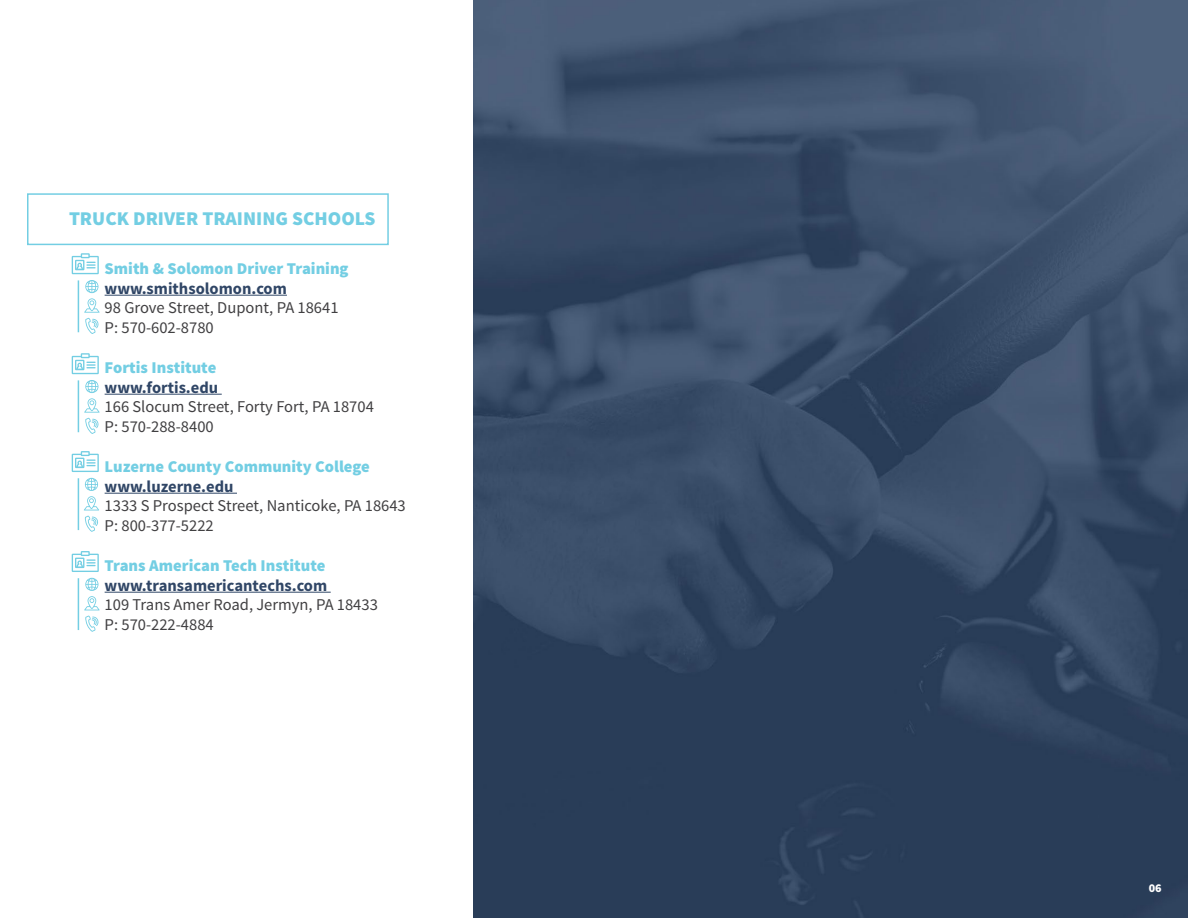
<style>
.page{position:relative;width:1188px;height:918px;background:#fff}
.page>*{position:absolute;margin:0;border:0;box-sizing:border-box;transform-origin:0 0}
.t1{font:900 19.5px "Source Sans Pro";color:#73cee3}
.t2{font:16.5px/19.8px "Source Sans Pro";color:#414042}
.t3{font:900 16.5px "Source Sans Pro";color:#73cee3}
.t4{font:700 16.5px "Source Sans Pro";color:#304666}
.t5{font:900 12px "Source Sans Pro";color:#fff}
</style>
<div class="page">
<img style="left:473px;top:0;width:715px;height:918px">
<hr style="left:105px;top:295px;width:182px;height:1px;background:#304666">
<hr style="left:105px;top:394px;width:117px;height:1px;background:#304666">
<hr style="left:105px;top:493px;width:132px;height:1px;background:#304666">
<hr style="left:105px;top:592px;width:226px;height:1px;background:#304666">
<svg style="left:85px;top:516px;width:13px;height:16px"></svg>
<svg style="left:85px;top:616px;width:14px;height:16px"></svg>
<svg style="left:72px;top:253px;width:27px;height:21px"></svg>
<svg style="left:72px;top:451px;width:27px;height:21px"></svg>
<svg style="left:72px;top:353px;width:27px;height:21px"></svg>
<svg style="left:72px;top:551px;width:27px;height:21px"></svg>
<svg style="left:84px;top:280px;width:16px;height:54px"></svg>
<svg style="left:84px;top:478px;width:15px;height:32px"></svg>
<svg style="left:84px;top:380px;width:16px;height:54px"></svg>
<svg style="left:84px;top:578px;width:16px;height:32px"></svg>
<hr style="left:78px;top:280px;width:1px;height:52px;background:#73cee3">
<hr style="left:78px;top:478px;width:1px;height:52px;background:#73cee3">
<hr style="left:78px;top:380px;width:1px;height:52px;background:#73cee3">
<hr style="left:78px;top:578px;width:1px;height:52px;background:#73cee3">
<div style="left:27px;top:193px;width:362px;height:52px;border:2px solid #73cee3"></div>
<p class="t1" style="left:69px;top:206px;width:308px">TRUCK DRIVER TRAINING SCHOOLS</p>
<p class="t3" style="left:105px;top:257px;width:246px">Smith &amp; Solomon Driver Training</p>
<p class="t4" style="left:105px;top:277px;width:184px">www.smithsolomon.com</p>
<p class="t2" style="left:105px;top:298px;width:235px">98 Grove Street, Dupont, PA 18641<br>P: 570-602-8780</p>
<p class="t3" style="left:105px;top:356px;width:113px">Fortis Institute</p>
<p class="t4" style="left:105px;top:376px;width:115px">www.fortis.edu</p>
<p class="t2" style="left:105px;top:397px;width:271px">166 Slocum Street, Forty Fort, PA 18704<br>P: 570-288-8400</p>
<p class="t3" style="left:105px;top:455px;width:267px">Luzerne County Community College</p>
<p class="t4" style="left:105px;top:475px;width:130px">www.luzerne.edu</p>
<p class="t2" style="left:105px;top:496px;width:303px">1333 S Prospect Street, Nanticoke, PA 18643<br>P: 800-377-5222</p>
<p class="t3" style="left:105px;top:554px;width:222px">Trans American Tech Institute</p>
<p class="t4" style="left:105px;top:574px;width:224px">www.transamericantechs.com</p>
<p class="t2" style="left:105px;top:595px;width:275px">109 Trans Amer Road, Jermyn, PA 18433<br>P: 570-222-4884</p>
<p class="t5" style="left:1149px;top:880px;width:14px">06</p>
</div>
